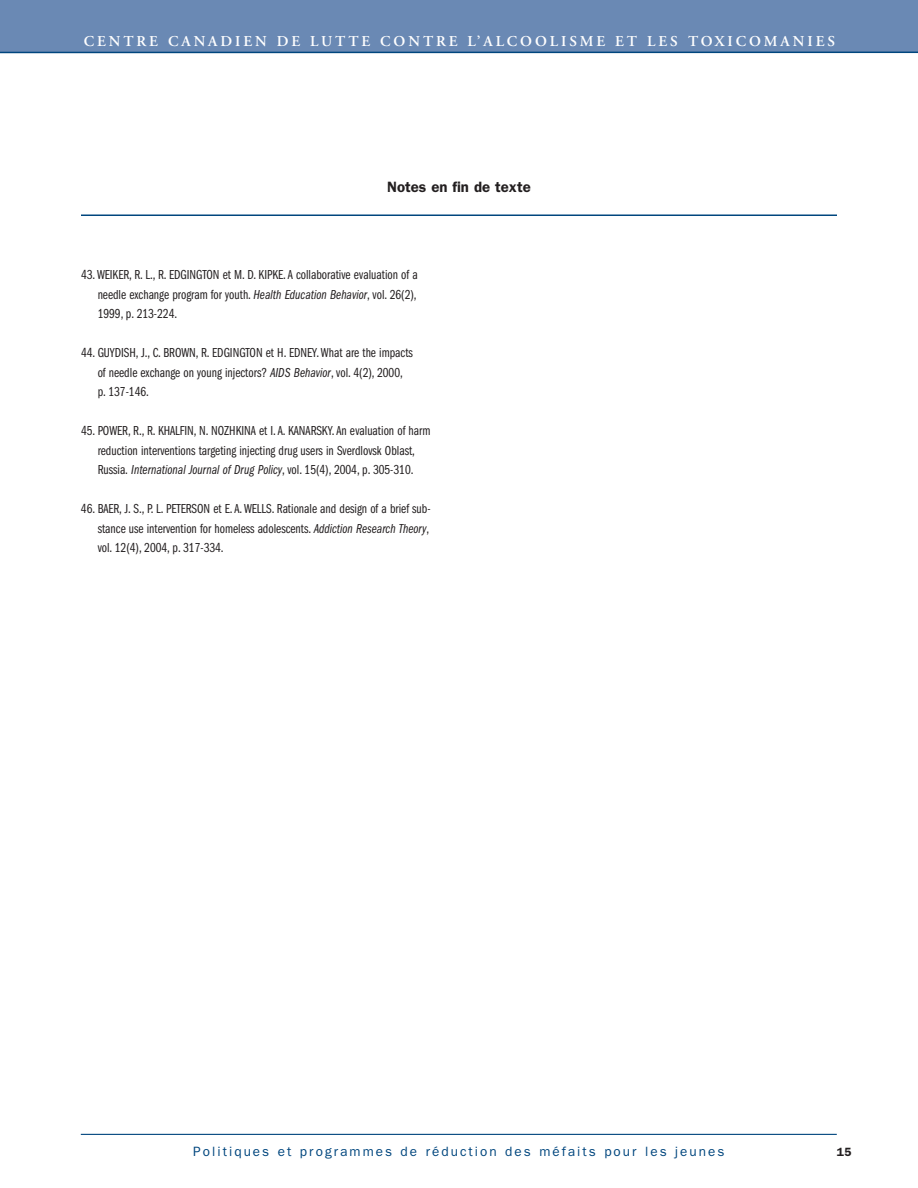
<style>
.page{position:relative;width:918px;height:1188px;background:#fff}
.page>*{position:absolute;margin:0;border:0;box-sizing:border-box;transform-origin:0 0}
.t1{font:600 15px "Adobe Garamond";letter-spacing:.195em;color:#fff}
.t2{font:600 15px "Franklin Gothic";color:#231f20}
.t3{font:13.5px/19.5px "Franklin Gothic Book Cmpr";color:#231f20;text-align:justify}
.t4{font:13.5px "Franklin Gothic";letter-spacing:.15em;color:#00467e}
.t5{font:600 12px "Franklin Gothic";color:#231f20}
.s1{font-family:"Franklin Gothic Book Cmpr Ital"}
</style>
<div class="page">
<div style="left:0;top:0;width:918px;height:53px;background:#6a89b4"></div>
<hr style="left:0;top:52px;width:918px;height:1px;background:#00467e">
<hr style="left:81px;top:1134px;width:756px;height:1px;background:#00467e">
<hr style="left:81px;top:215px;width:756px;height:1px;background:#00467e">
<p class="t1" style="left:84px;top:35px;width:753px">CENTRE CANADIEN DE LUTTE CONTRE L’ALCOOLISME ET LES TOXICOMANIES</p>
<p class="t2" style="left:387px;top:178px;width:145px">Notes en fin de texte</p>
<p class="t3" style="left:98px;top:266px;width:322px;text-indent:-17px">43. WEIKER, R. L., R. EDGINGTON et M. D. KIPKE. A collaborative evaluation of a needle exchange program for youth. <span class="s1">Health Education Behavior</span>, vol. 26(2), 1999, p. 213-224.</p>
<p class="t3" style="left:98px;top:344px;width:317px;text-align:left;text-indent:-17px">44. GUYDISH, J., C. BROWN, R. EDGINGTON et H. EDNEY. What are the impacts of needle exchange on young injectors? <span class="s1">AIDS Behavior</span>, vol. 4(2), 2000, p. 137-146.</p>
<p class="t3" style="left:81px;top:422px;width:351px;text-align:center">45. POWER, R., R. KHALFIN, N. NOZHKINA et I. A. KANARSKY. An evaluation of harm reduction interventions targeting injecting drug users in Sverdlovsk Oblast,<br>Russia. <span class="s1">International Journal of Drug Policy</span>, vol. 15(4), 2004, p. 305-310.</p>
<p class="t3" style="left:98px;top:500px;width:334px;text-indent:-17px">46. BAER, J. S., P. L. PETERSON et E. A. WELLS. Rationale and design of a brief sub&shy;stance use intervention for homeless adolescents. <span class="s1">Addiction Research Theory</span>, vol. 12(4), 2004, p. 317-334.</p>
<p class="t4" style="left:193px;top:1144px;width:533px">Politiques et programmes de réduction des méfaits pour les jeunes</p>
<p class="t5" style="left:837px;top:1145px;width:16px">15</p>
</div>
